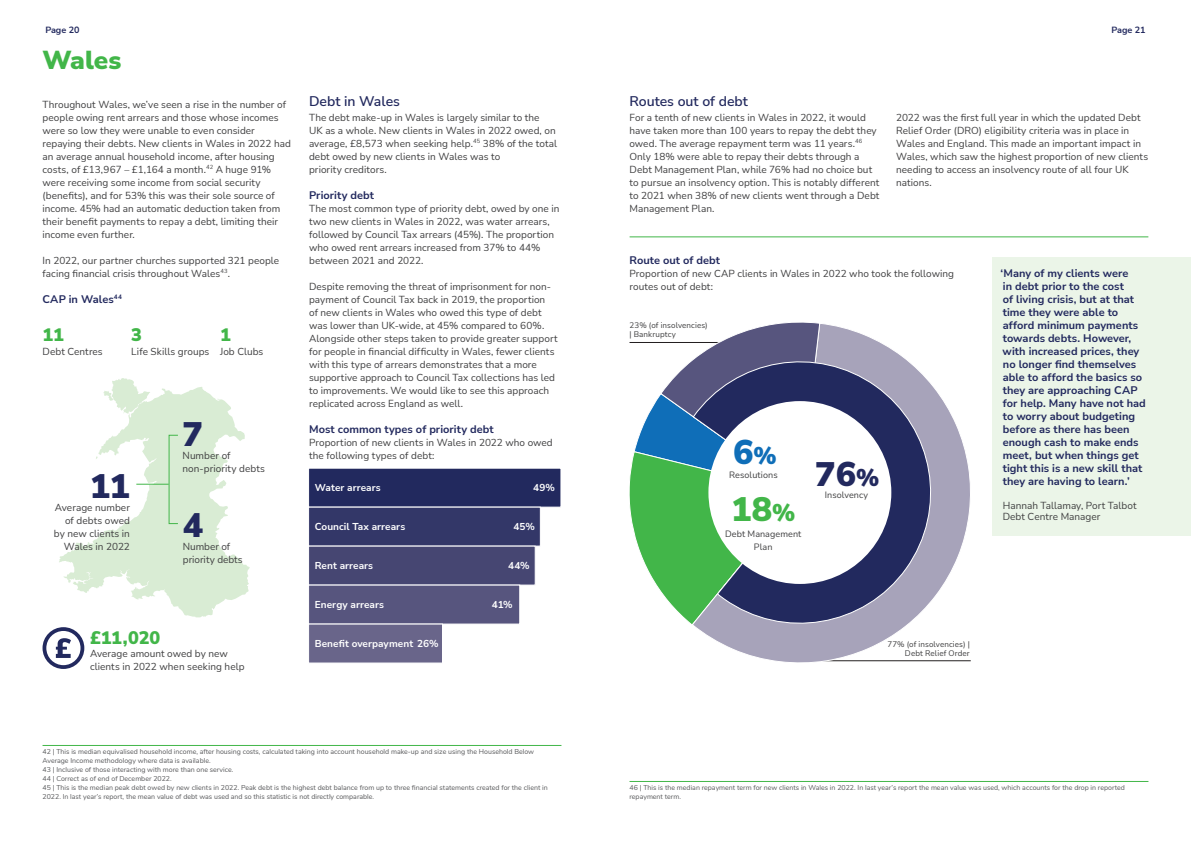
<style>
.page{position:relative;width:1191px;height:842px;background:#fff}
.page>*{position:absolute;margin:0;border:0;box-sizing:border-box;transform-origin:0 0}
.Body_Text{font:900 34px "Nunito Sans";color:#22295e}
.t1{font:900 34px "Nunito Sans";color:#42b649}
.t2{font:900 34px "Nunito Sans";color:#0f6eb8}
.Section_Heading{font:900 26px "Nunito Sans";letter-spacing:-.005em;color:#42b649}
.Body_Text-2{font:900 18px "Nunito Sans";letter-spacing:-.01em;color:#42b649}
.Heading{font:600 14px "Nunito Sans";color:#22295e}
.Subheading___Graph_T{font:700 11px/13px "Nunito Sans";color:#22295e}
.Body_Text-3{font:10px/13px "Nunito Sans";letter-spacing:.005em;color:#3e3e3f}
.Body_Text-4{font:700 10px "Nunito Sans";letter-spacing:.01em;color:#fff}
.Quote_Name___Graph_t{font:10px/11px "Nunito Sans";letter-spacing:.005em;color:#3e3e3f}
.Stats_Grey{font:9px/13px "Nunito Sans";letter-spacing:.01em;color:#3e3e3f;text-align:center}
.t3{font:700 9px "Nunito Sans";color:#22295e}
.Graph_Labels{font:8px/9px "Nunito Sans";letter-spacing:.015em;color:#3e3e3f}
.Footnote{font:7px/9px "Nunito";color:#57585a}
.s1{font-size:24px}
</style>
<div class="page">
<div style="left:308px;top:468px;width:253px;height:40px;background:#22295e"></div>
<div style="left:308px;top:507px;width:233px;height:40px;background:#333768"></div>
<div style="left:308px;top:546px;width:228px;height:40px;background:#464672"></div>
<div style="left:308px;top:585px;width:212px;height:39px;background:#57557e"></div>
<div style="left:308px;top:623px;width:135px;height:40px;background:#69658a;border:1px solid #fff"></div>
<div style="left:992px;top:257px;width:199px;height:279px;background:#ebf5e8"></div>
<hr style="left:43px;top:745px;width:518px;height:1px;background:#42b649">
<svg style="left:719px;top:324px;width:252px;height:339px"></svg>
<svg style="left:629px;top:322px;width:192px;height:302px"></svg>
<svg style="left:692px;top:343px;width:257px;height:299px;background:#69758e"></svg>
<div style="left:708px;top:401px;width:183px;height:183px;background:#fff;border-radius:50%"></div>
<hr style="left:629px;top:781px;width:519px;height:1px;background:#42b649">
<svg style="left:112px;top:378px;width:25px;height:9px"></svg>
<svg style="left:59px;top:387px;width:191px;height:230px;fill:#d9ecd4"></svg>
<hr style="left:136px;top:484px;width:33px;height:1px;background:#42b649">
<hr style="left:629px;top:236px;width:519px;height:1px;background:#42b649">
<svg style="left:43px;top:627px;width:41px;height:42px"></svg>
<p class="t3" style="left:45px;top:24px;width:36px">Page 20</p>
<p class="t3" style="left:1111px;top:24px;width:36px">Page 21</p>
<p class="Section_Heading" style="left:43px;top:41px;width:80px">Wales</p>
<p class="Body_Text-3" style="left:43px;top:97px;width:250px">Throughout Wales, we’ve seen a rise in the number of people owing rent arrears and those whose incomes were so low they were unable to even consider repaying their debts. New clients in Wales in 2022 had an average annual household income, after housing costs, of £13,967 – £1,164 a month.<sup>42</sup> A huge 91% were receiving some income from social security (benefits), and for 53% this was their sole source of income. 45% had an automatic deduction taken from their benefit payments to repay a debt, limiting their income even further.</p>
<p class="Body_Text-3" style="left:43px;top:253px;width:238px">In 2022, our partner churches supported 321 people facing financial crisis throughout Wales<sup>43</sup>.</p>
<p class="Subheading___Graph_T" style="left:43px;top:292px;width:81px">CAP in Wales<sup>44</sup></p>
<p class="Body_Text-2" style="left:43px;top:322px;width:23px">11</p>
<p class="Body_Text-3" style="left:43px;top:345px;width:62px">Debt Centres</p>
<p class="Body_Text-2" style="left:131px;top:322px;width:12px">3</p>
<p class="Body_Text-3" style="left:131px;top:345px;width:79px">Life Skills groups</p>
<p class="Body_Text-2" style="left:220px;top:322px;width:12px">1</p>
<p class="Body_Text-3" style="left:220px;top:345px;width:45px">Job Clubs</p>
<p class="Body_Text" style="left:90px;top:461px;width:42px">11</p>
<p class="Body_Text-3" style="left:54px;top:500px;width:77px;text-align:right">Average number of debts owed by new clients in<br>Wales in 2022</p>
<p class="Body_Text" style="left:182px;top:409px;width:22px">7</p>
<p class="Body_Text-3" style="left:182px;top:448px;width:84px">Number of non-priority debts</p>
<p class="Body_Text" style="left:183px;top:500px;width:22px">4</p>
<p class="Body_Text-3" style="left:183px;top:539px;width:61px">Number of priority debts</p>
<p class="Body_Text-2" style="left:90px;top:624px;width:72px">£11,020</p>
<p class="Body_Text-3" style="left:90px;top:646px;width:156px">Average amount owed by new clients in 2022 when seeking help</p>
<p class="Heading" style="left:309px;top:91px;width:92px">Debt in Wales</p>
<p class="Body_Text-3" style="left:309px;top:110px;width:249px">The debt make-up in Wales is largely similar to the<br>UK as a whole. New clients in Wales in 2022 owed, on average, £8,573 when seeking help.<sup>45</sup> 38% of the total debt owed by new clients in Wales was to<br>priority creditors.</p>
<p class="Subheading___Graph_T" style="left:309px;top:188px;width:67px">Priority debt</p>
<p class="Body_Text-3" style="left:309px;top:201px;width:252px">The most common type of priority debt, owed by one in two new clients in Wales in 2022, was water arrears, followed by Council Tax arrears (45%). The proportion who owed rent arrears increased from 37% to 44% between 2021 and 2022.</p>
<p class="Body_Text-3" style="left:309px;top:279px;width:250px">Despite removing the threat of imprisonment for non&shy;payment of Council Tax back in 2019, the proportion<br>of new clients in Wales who owed this type of debt was lower than UK-wide, at 45% compared to 60%.<br>Alongside other steps taken to provide greater support for people in financial difficulty in Wales, fewer clients with this type of arrears demonstrates that a more supportive approach to Council Tax collections has led to improvements. We would like to see this approach replicated across England as well.</p>
<p class="Subheading___Graph_T" style="left:309px;top:422px;width:186px">Most common types of priority debt</p>
<p class="Body_Text-3" style="left:309px;top:435px;width:245px">Proportion of new clients in Wales in 2022 who owed the following types of debt:</p>
<p class="Body_Text-4" style="left:315px;top:480px;width:67px">Water arrears</p>
<p class="Body_Text-4" style="left:533px;top:480px;width:23px">49%</p>
<p class="Body_Text-4" style="left:315px;top:519px;width:92px">Council Tax arrears</p>
<p class="Body_Text-4" style="left:513px;top:519px;width:23px">45%</p>
<p class="Body_Text-4" style="left:315px;top:558px;width:60px">Rent arrears</p>
<p class="Body_Text-4" style="left:508px;top:558px;width:23px">44%</p>
<p class="Body_Text-4" style="left:315px;top:597px;width:71px">Energy arrears</p>
<p class="Body_Text-4" style="left:492px;top:597px;width:22px">41%</p>
<p class="Body_Text-4" style="left:315px;top:636px;width:125px">Benefit overpayment 26%</p>
<p class="Footnote" style="left:43px;top:747px;width:493px">42 | This is median equivalised household income, after housing costs, calculated taking into account household make-up and size using the Household Below<br>Average Income methodology where data is available.</p>
<p class="Footnote" style="left:43px;top:765px;width:192px">43 | Inclusive of those interacting with more than one service.</p>
<p class="Footnote" style="left:43px;top:774px;width:131px">44 | Correct as of end of December 2022.</p>
<p class="Footnote" style="left:43px;top:783px;width:507px">45 | This is the median peak debt owed by new clients in 2022. Peak debt is the highest debt balance from up to three financial statements created for the client in<br>2022. In last year’s report, the mean value of debt was used and so this statistic is not directly comparable.</p>
<p class="Heading" style="left:629px;top:91px;width:120px">Routes out of debt</p>
<p class="Body_Text-3" style="left:629px;top:110px;width:251px">For a tenth of new clients in Wales in 2022, it would have taken more than 100 years to repay the debt they owed. The average repayment term was 11 years.<sup>46<br></sup>Only 18% were able to repay their debts through a Debt Management Plan, while 76% had no choice but to pursue an insolvency option. This is notably different to 2021 when 38% of new clients went through a Debt Management Plan.</p>
<p class="Body_Text-3" style="left:896px;top:110px;width:254px">2022 was the first full year in which the updated Debt Relief Order (DRO) eligibility criteria was in place in Wales and England. This made an important impact in Wales, which saw the highest proportion of new clients needing to access an insolvency route of all four UK nations.</p>
<p class="Subheading___Graph_T" style="left:629px;top:253px;width:92px">Route out of debt</p>
<p class="Body_Text-3" style="left:629px;top:266px;width:326px">Proportion of new CAP clients in Wales in 2022 who took the following routes out of debt:</p>
<p class="Subheading___Graph_T" style="left:1000px;top:266px;width:147px">‘Many of my clients were<br>in debt prior to the cost<br>of living crisis, but at that time they were able to afford minimum payments towards debts. However, with increased prices, they no longer find themselves able to afford the basics so they are approaching CAP for help. Many have not had to worry about budgeting before as there has been enough cash to make ends meet, but when things get tight this is a new skill that they are having to learn.’</p>
<p class="Quote_Name___Graph_t" style="left:1002px;top:499px;width:135px">Hannah Tallamay, Port Talbot<br>Debt Centre Manager</p>
<p class="Graph_Labels" style="left:629px;top:320px;width:80px">23% (of insolvencies) | Bankruptcy</p>
<p class="t2" style="left:733px;top:428px;width:45px">6<span class="s1">%</span></p>
<p class="Body_Text" style="left:815px;top:449px;width:65px">76<span class="s1">%</span></p>
<p class="Stats_Grey" style="left:729px;top:468px;width:50px">Resolutions</p>
<p class="Stats_Grey" style="left:825px;top:488px;width:45px">Insolvency</p>
<p class="t1" style="left:731px;top:485px;width:65px">18<span class="s1">%</span></p>
<p class="Stats_Grey" style="left:725px;top:527px;width:78px">Debt Management<br>Plan</p>
<p class="Graph_Labels" style="left:887px;top:639px;width:84px;text-align:right">77% (of insolvencies) |<br>Debt Relief Order</p>
<p class="Footnote" style="left:629px;top:783px;width:497px">46 | This is the median repayment term for new clients in Wales in 2022. In last year’s report the mean value was used, which accounts for the drop in reported repayment term.</p>
</div>
